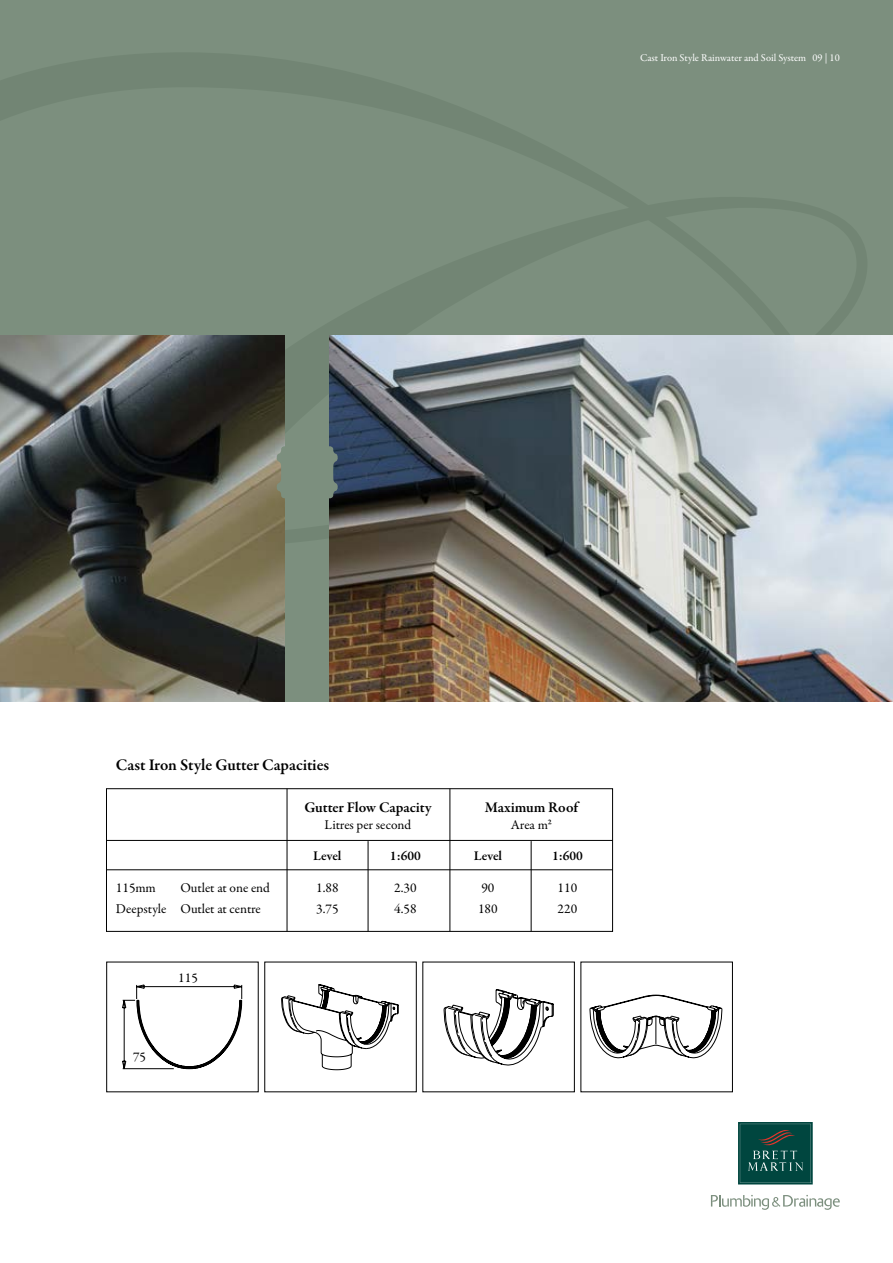
<style>
.page{position:relative;width:893px;height:1263px;background:#fff}
.page>*{position:absolute;margin:0;border:0;box-sizing:border-box;transform-origin:0 0}
.t1{font:600 16.5px "Garamond Premr Pro";letter-spacing:-.005em;color:#000}
.t2{font:600 15px "Garamond Premr Pro";letter-spacing:-.01em;color:#000}
.t3{font:13.5px "Garamond Premr Pro";color:#000}
.t4{font:600 13.5px "Garamond Premr Pro";color:#000}
.t5{font:10.5px "Garamond Premr Pro";letter-spacing:-.005em;color:#fff}
</style>
<div class="page">
<div style="left:0;top:0;width:893px;height:702px;background:#7c8f7e"></div>
<img style="left:330px;top:336px;width:563px;height:366px">
<img style="left:0;top:336px;width:285px;height:366px">
<svg style="left:122px;top:984px;width:120px;height:86px"></svg>
<svg style="left:281px;top:984px;width:118px;height:86px"></svg>
<svg style="left:444px;top:989px;width:110px;height:77px"></svg>
<svg style="left:589px;top:995px;width:134px;height:64px"></svg>
<div style="left:106px;top:788px;width:507px;height:143px;border:1px solid #000"></div>
<hr style="left:106px;top:840px;width:507px;height:1px;background:#000">
<hr style="left:106px;top:869px;width:507px;height:1px;background:#000">
<hr style="left:287px;top:789px;width:1px;height:142px;background:#000">
<hr style="left:368px;top:841px;width:1px;height:90px;background:#000">
<hr style="left:531px;top:841px;width:1px;height:90px;background:#000">
<hr style="left:450px;top:789px;width:1px;height:142px;background:#000">
<svg style="left:276px;top:446px;width:63px;height:52px"></svg>
<svg style="left:738px;top:1122px;width:75px;height:62px;background:#134f49"></svg>
<svg style="left:711px;top:1195px;width:129px;height:15px"></svg>
<p class="t5" style="left:640px;top:51px;width:201px">Cast Iron Style Rainwater and Soil System 09 | 10</p>
<p class="t1" style="left:116px;top:755px;width:215px">Cast Iron Style Gutter Capacities</p>
<p class="t2" style="left:304px;top:798px;width:129px">Gutter Flow Capacity</p>
<p class="t2" style="left:485px;top:798px;width:95px">Maximum Roof</p>
<p class="t3" style="left:324px;top:816px;width:88px">Litres per second</p>
<p class="t3" style="left:511px;top:816px;width:43px">Area m²</p>
<p class="t4" style="left:313px;top:848px;width:30px">Level</p>
<p class="t4" style="left:390px;top:848px;width:32px">1:600</p>
<p class="t4" style="left:474px;top:848px;width:30px">Level</p>
<p class="t4" style="left:552px;top:848px;width:32px">1:600</p>
<p class="t3" style="left:116px;top:879px;width:42px">115mm</p>
<p class="t3" style="left:180px;top:879px;width:91px">Outlet at one end</p>
<p class="t3" style="left:316px;top:879px;width:24px">1.88</p>
<p class="t3" style="left:394px;top:879px;width:24px">2.30</p>
<p class="t3" style="left:481px;top:879px;width:15px">90</p>
<p class="t3" style="left:558px;top:879px;width:21px">110</p>
<p class="t3" style="left:116px;top:900px;width:146px">Deepstyle Outlet at centre</p>
<p class="t3" style="left:316px;top:900px;width:24px">3.75</p>
<p class="t3" style="left:394px;top:900px;width:24px">4.58</p>
<p class="t3" style="left:478px;top:900px;width:21px">180</p>
<p class="t3" style="left:558px;top:900px;width:21px">220</p>
<p class="t3" style="left:133px;top:1049px;width:15px">75</p>
<p class="t3" style="left:178px;top:969px;width:21px">115</p>
</div>
